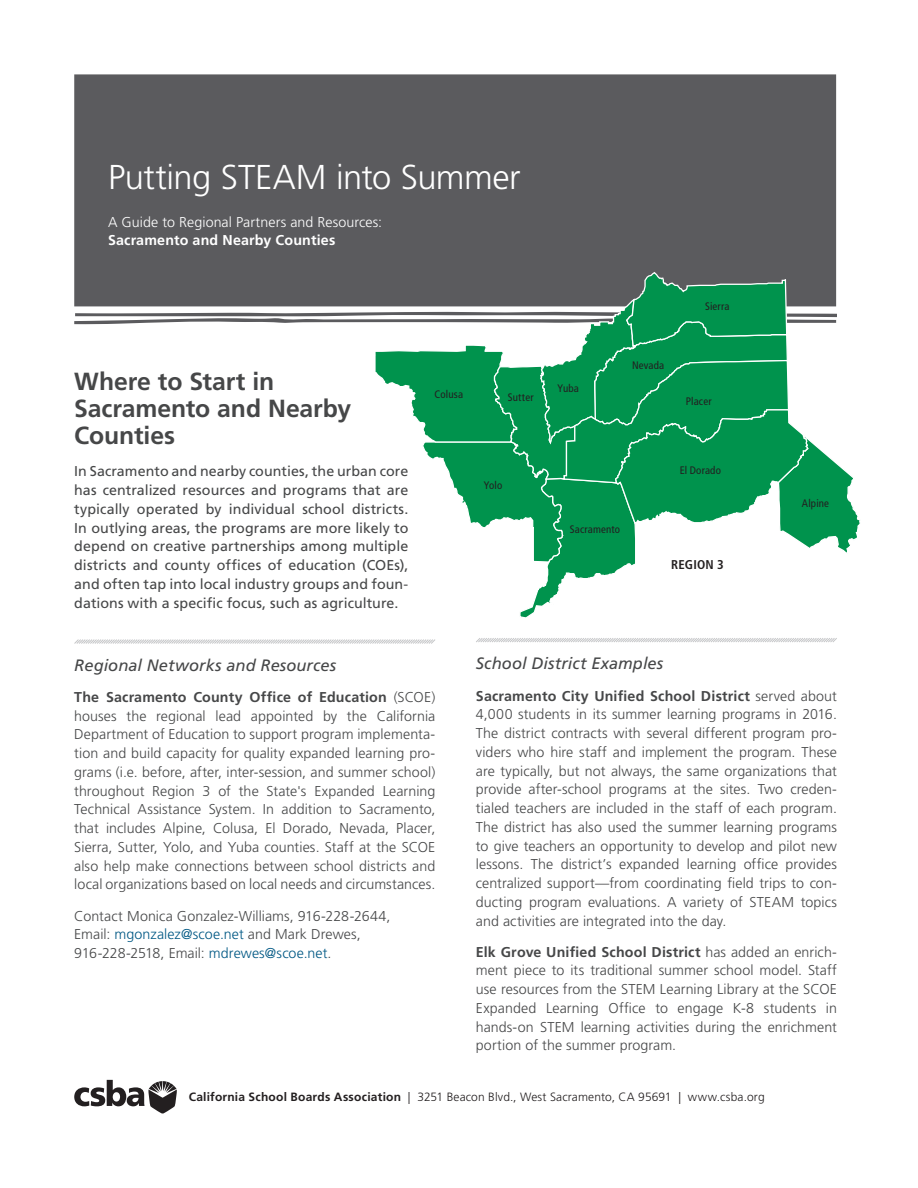
<style>
.page{position:relative;width:918px;height:1188px;background:#fff}
.page>*{position:absolute;margin:0;border:0;box-sizing:border-box;transform-origin:0 0}
.Regional_Section_Hea{font:300 34.5px "Frutiger LT Std";letter-spacing:-.015em;color:#fff}
.Regional_Subhead{font:700 24.75px/27px "Frutiger LT Std";letter-spacing:-.005em;color:#464748}
.CH2__Subhead{font:italic 16.5px "Frutiger LT Std";letter-spacing:.005em;color:#464748}
.Body_with_GREP{font:300 14.25px/18.8px "Frutiger LT Std";letter-spacing:.005em;color:#464748;text-align:justify}
.Region_Intro{font:14.25px/18.8px "Frutiger LT Std";letter-spacing:.005em;color:#464748;text-align:justify}
.Regional_Section_Hea-2{font:300 14.25px/18px "Frutiger LT Std";letter-spacing:.005em;color:#fff}
.t1{font:700 condensed 12.75px "Frutiger LT Std";letter-spacing:.015em;color:#231f20}
.t2{font:300 12px "Frutiger LT Std";letter-spacing:.015em;color:#231f20}
.county_label{font:condensed 10.8px "Frutiger LT Std";letter-spacing:.015em;color:#231f20}
.s1{font-weight:700}
.s2{color:#005884}
</style>
<div class="page">
<svg style="left:74px;top:639px;width:361px;height:5px"></svg>
<div style="left:74px;top:74px;width:763px;height:250px;background:#5b5b5e"></div>
<svg style="left:476px;top:638px;width:361px;height:4px"></svg>
<svg style="left:376px;top:271px;width:484px;height:347px"></svg>
<svg style="left:74px;top:1080px;width:103px;height:34px"></svg>
<p class="Regional_Section_Hea" style="left:108px;top:158px;width:414px">Putting STEAM into Summer</p>
<p class="Regional_Section_Hea-2" style="left:108px;top:214px;width:276px">A Guide to Regional Partners and Resources:<br><span class="s1">Sacramento and Nearby Counties</span></p>
<p class="Regional_Subhead" style="left:74px;top:368px;width:278px">Where to Start in<br>Sacramento and Nearby<br>Counties</p>
<p class="Region_Intro" style="left:74px;top:462px;width:336px">In Sacramento and nearby counties, the urban core has centralized resources and programs that are typically operated by individual school districts.<br>In outlying areas, the programs are more likely to depend on creative partnerships among multiple districts and county offices of education (COEs), and often tap into local industry groups and foun&shy;dations with a specific focus, such as agriculture.</p>
<p class="county_label" style="left:435px;top:388px;width:30px">Colusa</p>
<p class="county_label" style="left:508px;top:391px;width:27px">Sutter</p>
<p class="county_label" style="left:484px;top:479px;width:20px">Yolo</p>
<p class="county_label" style="left:558px;top:382px;width:23px">Yuba</p>
<p class="county_label" style="left:632px;top:359px;width:34px">Nevada</p>
<p class="county_label" style="left:705px;top:300px;width:26px">Sierra</p>
<p class="county_label" style="left:686px;top:395px;width:27px">Placer</p>
<p class="county_label" style="left:570px;top:523px;width:52px">Sacramento</p>
<p class="county_label" style="left:680px;top:464px;width:43px">El Dorado</p>
<p class="t1" style="left:671px;top:557px;width:54px">REGION 3</p>
<p class="county_label" style="left:802px;top:497px;width:29px">Alpine</p>
<p class="CH2__Subhead" style="left:74px;top:655px;width:263px">Regional Networks and Resources</p>
<p class="Body_with_GREP" style="left:74px;top:688px;width:363px"><span class="s1">The Sacramento County Office of Education</span> (SCOE) houses the regional lead appointed by the California Department of Education to support program implementa&shy;tion and build capacity for quality expanded learning pro&shy;grams (i.e. before, after, inter-session, and summer school) throughout Region 3 of the State's Expanded Learning Technical Assistance System. In addition to Sacramento, that includes Alpine, Colusa, El Dorado, Nevada, Placer, Sierra, Sutter, Yolo, and Yuba counties. Staff at the SCOE also help make connections between school districts and local organizations based on local needs and circumstances.</p>
<p class="Body_with_GREP" style="left:74px;top:907px;width:318px;text-align:left">Contact Monica Gonzalez-Williams, 916-228-2644,<br>Email: <span class="s2">mgonzalez@scoe.net</span> and Mark Drewes,<br>916-228-2518, Email: <span class="s2">mdrewes@scoe.net</span>.</p>
<p class="CH2__Subhead" style="left:476px;top:654px;width:189px">School District Examples</p>
<p class="Body_with_GREP" style="left:476px;top:686px;width:363px"><span class="s1">Sacramento City Unified School District</span> served about 4,000 students in its summer learning programs in 2016.<br>The district contracts with several different program pro&shy;viders who hire staff and implement the program. These are typically, but not always, the same organizations that provide after-school programs at the sites. Two creden&shy;tialed teachers are included in the staff of each program.<br>The district has also used the summer learning programs to give teachers an opportunity to develop and pilot new lessons. The district’s expanded learning office provides centralized support—from coordinating field trips to con&shy;ducting program evaluations. A variety of STEAM topics and activities are integrated into the day.</p>
<p class="Body_with_GREP" style="left:476px;top:943px;width:363px"><span class="s1">Elk Grove Unified School District</span> has added an enrich&shy;ment piece to its traditional summer school model. Staff use resources from the STEM Learning Library at the SCOE Expanded Learning Office to engage K-8 students in hands-on STEM learning activities during the enrichment portion of the summer program.</p>
<p class="t2" style="left:189px;top:1090px;width:578px"><span class="s1">California School Boards Association</span> | 3251 Beacon Blvd., West Sacramento, CA 95691 | www.csba.org</p>
</div>
